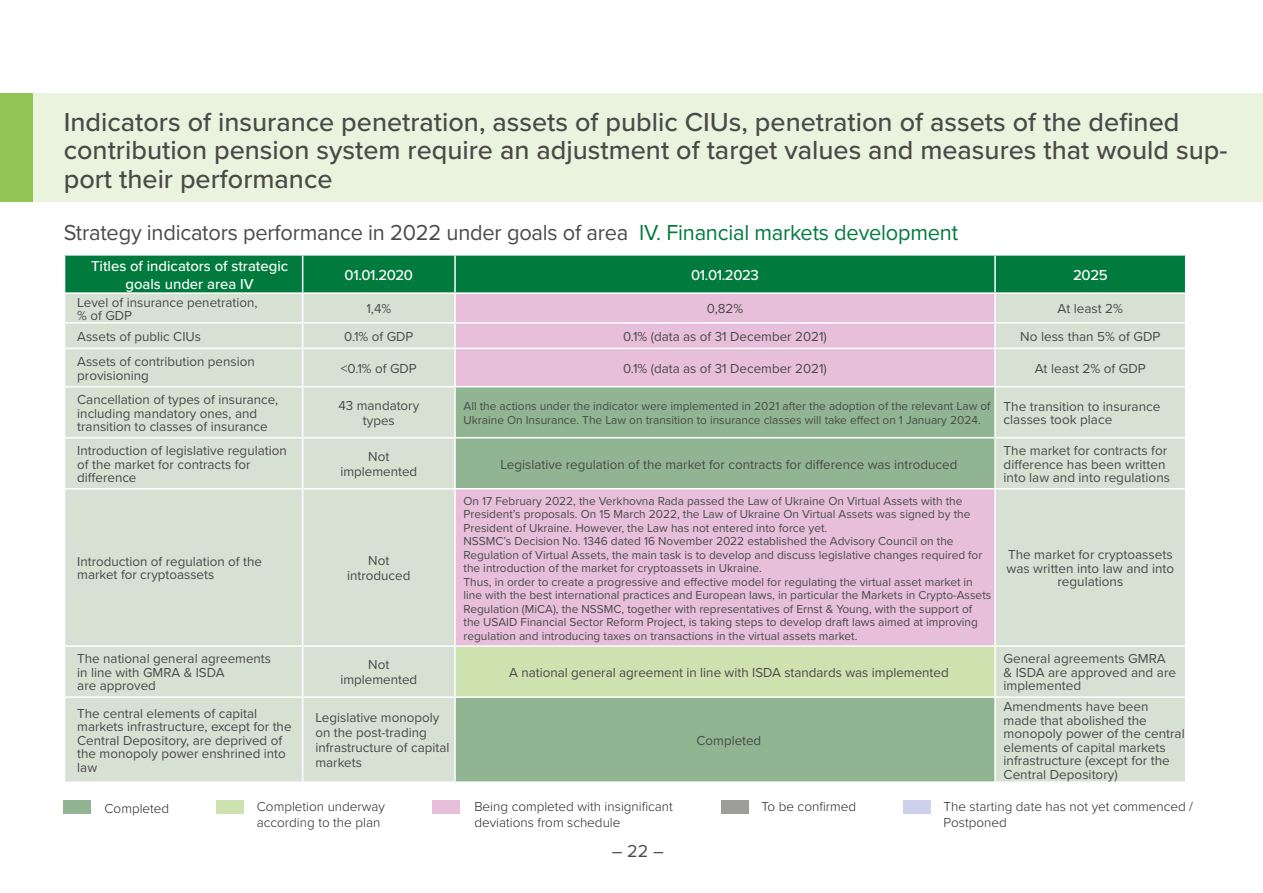
<style>
.page{position:relative;width:1263px;height:893px;background:#fff}
.page>*{position:absolute;margin:0;border:0;box-sizing:border-box;transform-origin:0 0}
.t1{font:500 27px/28.5px "Proxima Nova";color:#4a4a49}
.t2{font:22.5px "Proxima Nova";letter-spacing:-.01em;color:#4a4a49}
.t3{font:18px "Proxima Nova";color:#4a4a49}
.t4{font:500 15px/18px "Proxima Nova";color:#fff;text-align:center}
.t5{font:13.5px/13.5px "Proxima Nova";color:#4a4a49}
.t6{font:300 13.5px/16.2px "Proxima Nova";color:#282827}
.t7{font:12px/13.5px "Proxima Nova";color:#4a4a49}
.s1{color:#007b3d}
</style>
<div class="page">
<div style="left:0;top:94px;width:1263px;height:108px;background:#eaf3dd"></div>
<div style="left:0;top:94px;width:33px;height:108px;background:#94c356"></div>
<div style="left:65px;top:349px;width:1120px;height:432px;background:#d6e1d4"></div>
<div style="left:456px;top:349px;width:538px;height:37px;background:#e7bfdb"></div>
<svg style="left:456px;top:387px;width:538px;height:394px;background:#bfbab9"></svg>
<div style="left:455px;top:438px;width:540px;height:51px;background:#91b592"></div>
<div style="left:455px;top:646px;width:540px;height:51px;background:#cee2b0"></div>
<hr style="left:302px;top:349px;width:1px;height:37px;background:#fff">
<hr style="left:454px;top:349px;width:2px;height:37px;background:#fff">
<hr style="left:994px;top:349px;width:2px;height:37px;background:#fff">
<hr style="left:302px;top:387px;width:1px;height:50px;background:#fff">
<hr style="left:454px;top:387px;width:2px;height:50px;background:#fff">
<hr style="left:994px;top:387px;width:2px;height:50px;background:#fff">
<hr style="left:302px;top:438px;width:1px;height:50px;background:#fff">
<hr style="left:454px;top:438px;width:2px;height:50px;background:#fff">
<hr style="left:994px;top:438px;width:2px;height:50px;background:#fff">
<hr style="left:302px;top:489px;width:1px;height:156px;background:#fff">
<hr style="left:454px;top:489px;width:2px;height:156px;background:#fff">
<hr style="left:994px;top:489px;width:2px;height:156px;background:#fff">
<hr style="left:302px;top:647px;width:1px;height:49px;background:#fff">
<hr style="left:454px;top:647px;width:2px;height:49px;background:#fff">
<hr style="left:994px;top:647px;width:2px;height:49px;background:#fff">
<hr style="left:302px;top:698px;width:1px;height:83px;background:#fff">
<hr style="left:454px;top:698px;width:2px;height:83px;background:#fff">
<hr style="left:994px;top:698px;width:2px;height:83px;background:#fff">
<svg style="left:64px;top:255px;width:1122px;height:93px;background:#88b19c"></svg>
<hr style="left:64px;top:386px;width:239px;height:1px;background:#fff">
<hr style="left:303px;top:386px;width:152px;height:1px;background:#fff">
<hr style="left:455px;top:386px;width:540px;height:1px;background:#fff">
<hr style="left:995px;top:386px;width:191px;height:1px;background:#fff">
<hr style="left:64px;top:437px;width:239px;height:1px;background:#fff">
<hr style="left:303px;top:437px;width:152px;height:1px;background:#fff">
<hr style="left:455px;top:437px;width:540px;height:1px;background:#fff">
<hr style="left:995px;top:437px;width:191px;height:1px;background:#fff">
<hr style="left:64px;top:488px;width:239px;height:1px;background:#fff">
<hr style="left:303px;top:488px;width:152px;height:1px;background:#fff">
<hr style="left:455px;top:488px;width:540px;height:1px;background:#fff">
<hr style="left:995px;top:488px;width:191px;height:1px;background:#fff">
<hr style="left:64px;top:645px;width:239px;height:2px;background:#fff">
<hr style="left:303px;top:645px;width:152px;height:2px;background:#fff">
<hr style="left:455px;top:645px;width:540px;height:2px;background:#fff">
<hr style="left:995px;top:645px;width:191px;height:2px;background:#fff">
<hr style="left:64px;top:696px;width:239px;height:2px;background:#fff">
<hr style="left:303px;top:696px;width:152px;height:2px;background:#fff">
<hr style="left:455px;top:696px;width:540px;height:2px;background:#fff">
<hr style="left:995px;top:696px;width:191px;height:2px;background:#fff">
<div style="left:64px;top:800px;width:27px;height:14px;background:#91b592"></div>
<div style="left:216px;top:800px;width:27px;height:14px;background:#cee2b0"></div>
<div style="left:432px;top:800px;width:27px;height:14px;background:#e7bfdb"></div>
<div style="left:721px;top:800px;width:27px;height:14px;background:#9d9d9c"></div>
<div style="left:903px;top:800px;width:27px;height:14px;background:#cdd1eb"></div>
<h1 class="t1" style="left:64px;top:108px;width:1165px">Indicators of insurance penetration, assets of public CIUs, penetration of assets of the defined contribution pension system require an adjustment of target values and measures that would sup&shy;port their performance</h1>
<h2 class="t2" style="left:64px;top:219px;width:896px">Strategy indicators performance in 2022 under goals of area <span class="s1">IV. Financial markets development</span></h2>
<p class="t4" style="left:91px;top:257px;width:199px">Titles of indicators of strategic goals under area IV</p>
<p class="t4" style="left:345px;top:266px;width:70px">01.01.2020</p>
<p class="t4" style="left:691px;top:266px;width:69px">01.01.2023</p>
<p class="t4" style="left:1073px;top:266px;width:36px">2025</p>
<p class="t5" style="left:77px;top:296px;width:182px">Level of insurance penetration, % of GDP</p>
<p class="t5" style="left:366px;top:302px;width:26px">1,4%</p>
<p class="t5" style="left:707px;top:302px;width:38px">0,82%</p>
<p class="t5" style="left:1058px;top:302px;width:67px">At least 2%</p>
<p class="t5" style="left:77px;top:330px;width:125px">Assets of public CIUs</p>
<p class="t5" style="left:344px;top:330px;width:71px">0.1% of GDP</p>
<p class="t5" style="left:623px;top:330px;width:205px">0.1% (data as of 31 December 2021)</p>
<p class="t5" style="left:1020px;top:330px;width:142px">No less than 5% of GDP</p>
<p class="t5" style="left:77px;top:355px;width:179px">Assets of contribution pension provisioning</p>
<p class="t5" style="left:341px;top:362px;width:77px">&lt;0.1% of GDP</p>
<p class="t5" style="left:623px;top:362px;width:205px">0.1% (data as of 31 December 2021)</p>
<p class="t5" style="left:1035px;top:362px;width:112px">At least 2% of GDP</p>
<p class="t5" style="left:77px;top:393px;width:203px">Cancellation of types of insurance, including mandatory ones, and transition to classes of insurance</p>
<p class="t5" style="left:338px;top:398px;width:82px;line-height:15px;text-align:center">43 mandatory types</p>
<p class="t7" style="left:463px;top:400px;width:529px">All the actions under the indicator were implemented in 2021 after the adoption of the relevant Law of<br>Ukraine On Insurance. The Law on transition to insurance classes will take effect on 1 January 2024.</p>
<p class="t5" style="left:1003px;top:400px;width:158px">The transition to insurance classes took place</p>
<p class="t5" style="left:77px;top:444px;width:211px">Introduction of legislative regulation of the market for contracts for difference</p>
<p class="t5" style="left:340px;top:449px;width:78px;line-height:15px;text-align:center">Not implemented</p>
<p class="t5" style="left:500px;top:458px;width:458px">Legislative regulation of the market for contracts for difference was introduced</p>
<p class="t5" style="left:1003px;top:444px;width:168px">The market for contracts for difference has been written into law and into regulations</p>
<p class="t5" style="left:77px;top:555px;width:186px">Introduction of regulation of the market for cryptoassets</p>
<p class="t5" style="left:347px;top:553px;width:65px;line-height:15px;text-align:center">Not introduced</p>
<p class="t7" style="left:463px;top:494px;width:529px">On 17 February 2022, the Verkhovna Rada passed the Law of Ukraine On Virtual Assets with the President’s proposals. On 15 March 2022, the Law of Ukraine On Virtual Assets was signed by the President of Ukraine. However, the Law has not entered into force yet.<br>NSSMC’s Decision No. 1346 dated 16 November 2022 established the Advisory Council on the Regulation of Virtual Assets, the main task is to develop and discuss legislative changes required for the introduction of the market for cryptoassets in Ukraine.<br>Thus, in order to create a progressive and effective model for regulating the virtual asset market in line with the best international practices and European laws, in particular the Markets in Crypto-Assets Regulation (MiCA), the NSSMC, together with representatives of Ernst &amp; Young, with the support of the USAID Financial Sector Reform Project, is taking steps to develop draft laws aimed at improving regulation and introducing taxes on transactions in the virtual assets market.</p>
<p class="t5" style="left:77px;top:652px;width:195px">The national general agreements in line with GMRA &amp; ISDA<br>are approved</p>
<p class="t5" style="left:340px;top:658px;width:78px;line-height:15px;text-align:center">Not implemented</p>
<p class="t5" style="left:509px;top:666px;width:441px">A national general agreement in line with ISDA standards was implemented</p>
<p class="t5" style="left:77px;top:707px;width:216px">The central elements of capital markets infrastructure, except for the<br>Central Depository, are deprived of the monopoly power enshrined into law</p>
<p class="t5" style="left:315px;top:711px;width:136px;line-height:15px">Legislative monopoly on the post-trading infrastructure of capital markets</p>
<p class="t5" style="left:696px;top:734px;width:66px">Completed</p>
<p class="t5" style="left:1006px;top:548px;width:169px;text-align:center">The market for cryptoassets was written into law and into regulations</p>
<p class="t5" style="left:1003px;top:652px;width:174px">General agreements GMRA &amp; ISDA are approved and are implemented</p>
<p class="t5" style="left:1003px;top:700px;width:183px">Amendments have been made that abolished the monopoly power of the central elements of capital markets infrastructure (except for the<br>Central Depository)</p>
<p class="t6" style="left:105px;top:800px;width:66px">Completed</p>
<p class="t6" style="left:257px;top:799px;width:130px">Completion underway according to the plan</p>
<p class="t6" style="left:474px;top:799px;width:200px">Being completed with insignificant deviations from schedule</p>
<p class="t6" style="left:762px;top:799px;width:96px">To be confirmed</p>
<p class="t6" style="left:943px;top:799px;width:251px">The starting date has not yet commenced /<br>Postponed</p>
<h3 class="t3" style="left:612px;top:840px;width:53px">– 22 –</h3>
</div>
